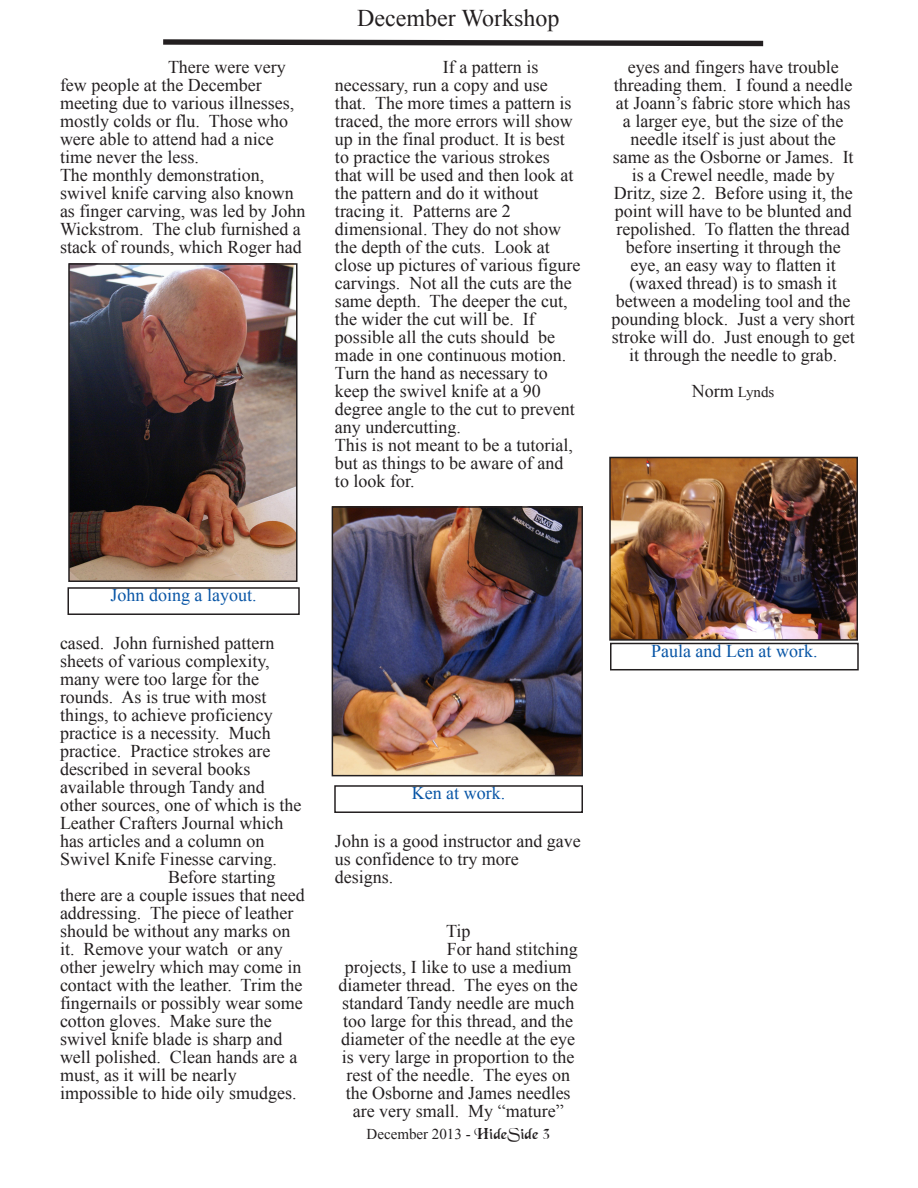
<style>
.page{position:relative;width:918px;height:1188px;background:#fff}
.page>*{position:absolute;margin:0;border:0;box-sizing:border-box;transform-origin:0 0}
.t1{font:24px "Times New Roman";color:#231f20}
.t2{font:18px/18px "Times New Roman";color:#231f20}
.t3{font:18px "Times New Roman";color:#0855a6}
.t4{font:15px "Times New Roman";color:#231f20}
.s1{font-size:18px}
.s2{font-family:"Black Chance Normal"}
</style>
<div class="page">
<svg style="left:163px;top:39px;width:601px;height:8px"></svg>
<div style="left:67px;top:587px;width:233px;height:28px;border:2px solid #231f20"></div>
<img style="left:71px;top:266px;width:224px;height:313px">
<div style="left:68px;top:263px;width:230px;height:319px;border:2px solid #231f20"></div>
<img style="left:335px;top:509px;width:245px;height:264px">
<div style="left:332px;top:506px;width:251px;height:270px;border:2px solid #231f20"></div>
<div style="left:334px;top:785px;width:249px;height:28px;border:2px solid #231f20"></div>
<img style="left:612px;top:460px;width:243px;height:178px">
<div style="left:609px;top:457px;width:249px;height:184px;border:2px solid #231f20"></div>
<div style="left:610px;top:643px;width:249px;height:27px;border:2px solid #231f20"></div>
<p class="t2" style="left:60px;top:59px;width:247px;text-indent:108px">There were very few people at the December meeting due to various illnesses, mostly colds or flu. Those who were able to attend had a nice time never the less.<br>The monthly demonstration, swivel knife carving also known as finger carving, was led by John<br>Wickstrom. The club furnished a stack of rounds, which Roger had</p>
<h1 class="t1" style="left:357px;top:8px;width:204px">December Workshop</h1>
<p class="t2" style="left:335px;top:59px;width:247px;text-indent:108px">If a pattern is necessary, run a copy and use that. The more times a pattern is traced, the more errors will show up in the final product. It is best to practice the various strokes that will be used and then look at the pattern and do it without tracing it. Patterns are 2 dimensional. They do not show the depth of the cuts. Look at close up pictures of various figure carvings. Not all the cuts are the same depth. The deeper the cut, the wider the cut will be. If possible all the cuts should be made in one continuous motion.<br>Turn the hand as necessary to keep the swivel knife at a 90 degree angle to the cut to prevent any undercutting.<br>This is not meant to be a tutorial, but as things to be aware of and to look for.</p>
<p class="t2" style="left:611px;top:59px;width:245px;text-align:center">eyes and fingers have trouble threading them. I found a needle at Joann’s fabric store which has a larger eye, but the size of the needle itself is just about the same as the Osborne or James. It is a Crewel needle, made by<br>Dritz, size 2. Before using it, the point will have to be blunted and repolished. To flatten the thread before inserting it through the eye, an easy way to flatten it (waxed thread) is to smash it between a modeling tool and the pounding block. Just a very short stroke will do. Just enough to get it through the needle to grab.</p>
<p class="t4" style="left:692px;top:386px;width:84px"><span class="s1">Norm</span> Lynds</p>
<p class="t3" style="left:111px;top:588px;width:147px">John doing a layout.</p>
<p class="t2" style="left:60px;top:635px;width:216px">cased. John furnished pattern</p>
<p class="t2" style="left:60px;top:653px;width:211px">sheets of various complexity,</p>
<p class="t2" style="left:60px;top:671px;width:201px">many were too large for the</p>
<p class="t2" style="left:60px;top:689px;width:208px">rounds. As is true with most</p>
<p class="t2" style="left:60px;top:707px;width:214px">things, to achieve proficiency</p>
<p class="t2" style="left:60px;top:725px;width:212px">practice is a necessity. Much</p>
<p class="t2" style="left:60px;top:743px;width:212px">practice. Practice strokes are</p>
<p class="t2" style="left:60px;top:761px;width:192px">described in several books</p>
<p class="t2" style="left:60px;top:779px;width:206px">available through Tandy and</p>
<p class="t2" style="left:60px;top:797px;width:243px">other sources, one of which is the</p>
<p class="t2" style="left:60px;top:815px;width:225px">Leather Crafters Journal which</p>
<p class="t2" style="left:60px;top:833px;width:206px">has articles and a column on</p>
<p class="t2" style="left:60px;top:851px;width:218px">Swivel Knife Finesse carving.</p>
<p class="t2" style="left:168px;top:869px;width:109px">Before starting</p>
<p class="t2" style="left:60px;top:887px;width:246px">there are a couple issues that need</p>
<p class="t2" style="left:60px;top:905px;width:235px">addressing. The piece of leather</p>
<p class="t2" style="left:60px;top:923px;width:232px">should be without any marks on</p>
<p class="t2" style="left:60px;top:941px;width:224px">it. Remove your watch or any</p>
<p class="t2" style="left:60px;top:959px;width:243px">other jewelry which may come in</p>
<p class="t2" style="left:60px;top:977px;width:244px">contact with the leather. Trim the</p>
<p class="t2" style="left:60px;top:995px;width:244px">fingernails or possibly wear some</p>
<p class="t2" style="left:60px;top:1013px;width:213px">cotton gloves. Make sure the</p>
<p class="t2" style="left:60px;top:1031px;width:224px">swivel knife blade is sharp and</p>
<p class="t2" style="left:60px;top:1049px;width:239px">well polished. Clean hands are a</p>
<p class="t2" style="left:60px;top:1067px;width:178px">must, as it will be nearly</p>
<p class="t2" style="left:60px;top:1085px;width:238px">impossible to hide oily smudges.</p>
<p class="t3" style="left:412px;top:786px;width:95px">Ken at work.</p>
<p class="t2" style="left:335px;top:833px;width:247px">John is a good instructor and gave us confidence to try more designs.</p>
<p class="t2" style="left:446px;top:923px;width:26px">Tip</p>
<p class="t2" style="left:447px;top:941px;width:133px">For hand stitching</p>
<p class="t2" style="left:345px;top:959px;width:228px">projects, I like to use a medium</p>
<p class="t2" style="left:339px;top:977px;width:241px">diameter thread. The eyes on the</p>
<p class="t2" style="left:342px;top:995px;width:234px">standard Tandy needle are much</p>
<p class="t2" style="left:343px;top:1013px;width:232px">too large for this thread, and the</p>
<p class="t2" style="left:341px;top:1031px;width:235px">diameter of the needle at the eye</p>
<p class="t2" style="left:342px;top:1049px;width:234px">is very large in proportion to the</p>
<p class="t2" style="left:346px;top:1067px;width:225px">rest of the needle. The eyes on</p>
<p class="t2" style="left:346px;top:1085px;width:226px">the Osborne and James needles</p>
<p class="t2" style="left:353px;top:1103px;width:212px">are very small. My “mature”</p>
<p class="t4" style="left:367px;top:1128px;width:185px">December 2013 - <span class="s2">HideSide 3</span></p>
<p class="t3" style="left:651px;top:644px;width:168px">Paula and Len at work.</p>
</div>
